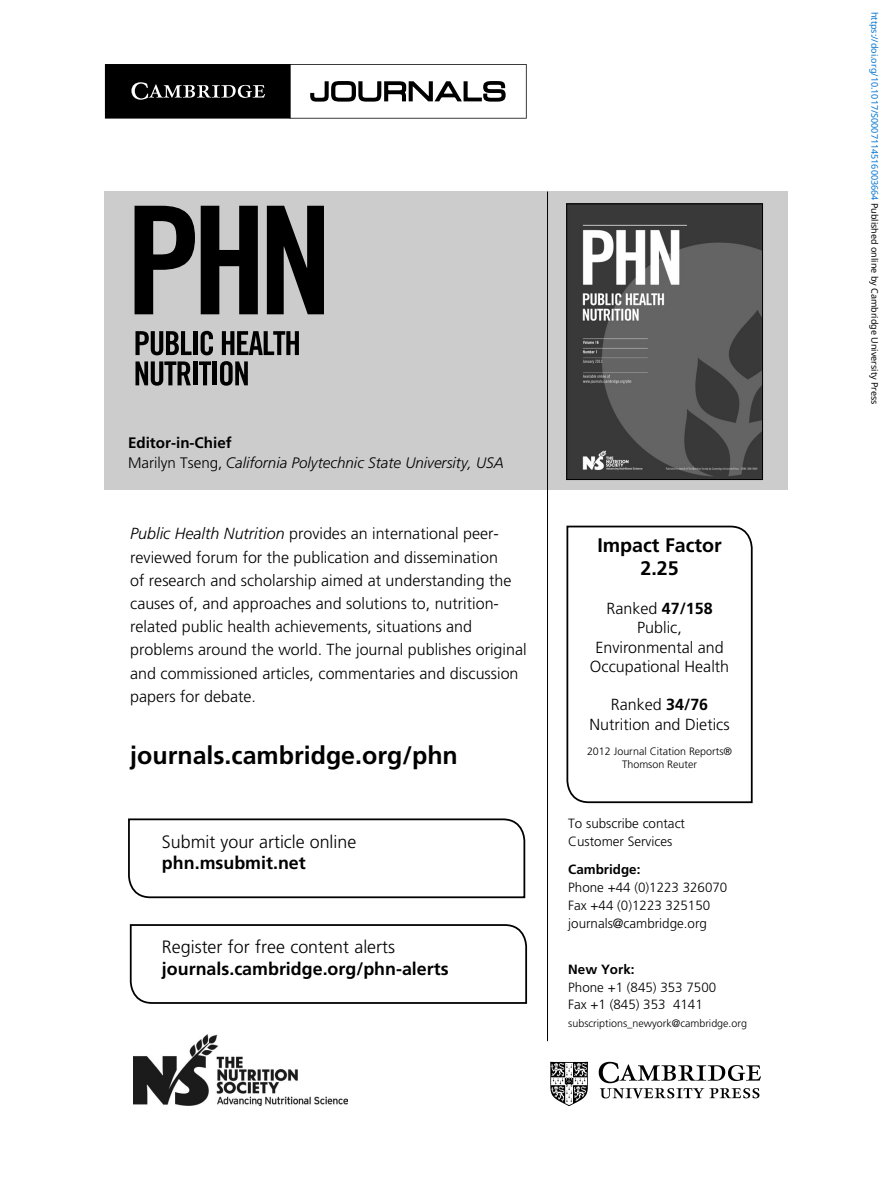
<style>
.page{position:relative;width:893px;height:1191px;background:#fff}
.page>*{position:absolute;margin:0;border:0;box-sizing:border-box;transform-origin:0 0}
.t1{font:700 25.05px "Frutiger LT Std";color:#000}
.t2{font:700 19.65px/23.5px "Frutiger LT Std";color:#000;text-align:center}
.t3{font:300 17.85px "Frutiger LT Std";color:#000}
.t4{font:700 17.85px "Frutiger LT Std";color:#000}
.t5{font:300 16.05px/23.2px "Frutiger LT Std";color:#000;text-align:center}
.t6{font:italic 300 15.15px/19.6px "Frutiger LT Std";color:#000}
.t7{font:300 13.35px/17.9px "Frutiger LT Std";color:#000}
.t8{font:700 13.35px "Frutiger LT Std";color:#000}
.t9{font:300 10.65px/12.9px "Frutiger LT Std";color:#000;text-align:center}
.t10{font:9px "Noto Sans";color:#0172cf}
.s1{font-weight:700;font-style:normal}
.s2{font-style:normal}
.s3{font-style:italic}
.s4{font-weight:700}
.s5{color:#000}
</style>
<div class="page">
<svg style="left:129px;top:924px;width:399px;height:80px"></svg>
<svg style="left:128px;top:818px;width:398px;height:81px"></svg>
<div style="left:105px;top:191px;width:683px;height:299px;background:#ccc"></div>
<hr style="left:547px;top:192px;width:1px;height:849px;background:#000">
<img style="left:550px;top:1061px;width:211px;height:46px">
<svg style="left:105px;top:64px;width:422px;height:55px"></svg>
<img style="left:568px;top:206px;width:193px;height:272px">
<div style="left:566px;top:204px;width:197px;height:276px;border:1px solid #000"></div>
<div style="left:162px;top:940px;width:292px;height:48px;background:#fff"></div>
<svg style="left:566px;top:525px;width:187px;height:279px"></svg>
<svg style="left:135px;top:206px;width:60px;height:108px"></svg>
<svg style="left:201px;top:206px;width:57px;height:108px"></svg>
<svg style="left:267px;top:206px;width:57px;height:108px"></svg>
<svg style="left:135px;top:331px;width:57px;height:24px"></svg>
<hr style="left:193px;top:331px;width:4px;height:24px;background:#000">
<svg style="left:201px;top:331px;width:12px;height:24px"></svg>
<svg style="left:222px;top:331px;width:77px;height:24px"></svg>
<svg style="left:135px;top:361px;width:56px;height:25px"></svg>
<hr style="left:193px;top:361px;width:4px;height:24px;background:#000">
<svg style="left:199px;top:361px;width:12px;height:24px"></svg>
<hr style="left:213px;top:361px;width:4px;height:24px;background:#000">
<svg style="left:220px;top:361px;width:28px;height:25px"></svg>
<img style="left:133px;top:1034px;width:215px;height:71px">
<p class="t6" style="left:128px;top:435px;width:377px"><span class="s1">Editor-in-Chief<br></span><span class="s2">Marilyn Tseng,</span> California Polytechnic State University, USA</p>
<p class="t5" style="left:130px;top:523px;width:398px;text-align:left"><span class="s3">Public Health Nutrition</span> provides an international peer&shy;reviewed forum for the publication and dissemination<br>of research and scholarship aimed at understanding the causes of, and approaches and solutions to, nutrition&shy;related public health achievements, situations and problems around the world. The journal publishes original and commissioned articles, commentaries and discussion papers for debate.</p>
<h1 class="t1" style="left:130px;top:745px;width:329px">journals.cambridge.org/phn</h1>
<p class="t3" style="left:162px;top:834px;width:196px">Submit your article online</p>
<p class="t4" style="left:162px;top:855px;width:145px">phn.msubmit.net</p>
<p class="t3" style="left:162px;top:940px;width:235px">Register for free content alerts</p>
<p class="t4" style="left:162px;top:961px;width:288px">journals.cambridge.org/phn-alerts</p>
<p class="t2" style="left:597px;top:535px;width:126px">Impact Factor<br>2.25</p>
<p class="t5" style="left:590px;top:600px;width:141px;line-height:19.4px">Ranked <span class="s4">47/158<br></span>Public,<br>Environmental and<br>Occupational Health</p>
<p class="t5" style="left:589px;top:696px;width:142px;line-height:19.4px">Ranked <span class="s4">34/76<br></span>Nutrition and Dietics</p>
<p class="t9" style="left:587px;top:746px;width:147px">2012 Journal Citation Reports®<br>Thomson Reuter</p>
<p class="t7" style="left:568px;top:816px;width:118px">To subscribe contact<br>Customer Services</p>
<p class="t8" style="left:568px;top:864px;width:74px">Cambridge:</p>
<p class="t7" style="left:568px;top:879px;width:161px">Phone +44 (0)1223 326070<br>Fax +44 (0)1223 325150 journals@cambridge.org</p>
<p class="t8" style="left:568px;top:963px;width:68px">New York:</p>
<p class="t7" style="left:568px;top:979px;width:149px">Phone +1 (845) 353 7500<br>Fax +1 (845) 353 4141</p>
<p class="t9" style="left:568px;top:1018px;width:180px">subscriptions_newyork@cambridge.org</p>
<p class="t10" style="left:881px;top:12px;width:394px;rotate:90deg">https://doi.org/10.1017/S0007114516003664 <span class="s5">Published online by Cambridge University Press</span></p>
</div>
